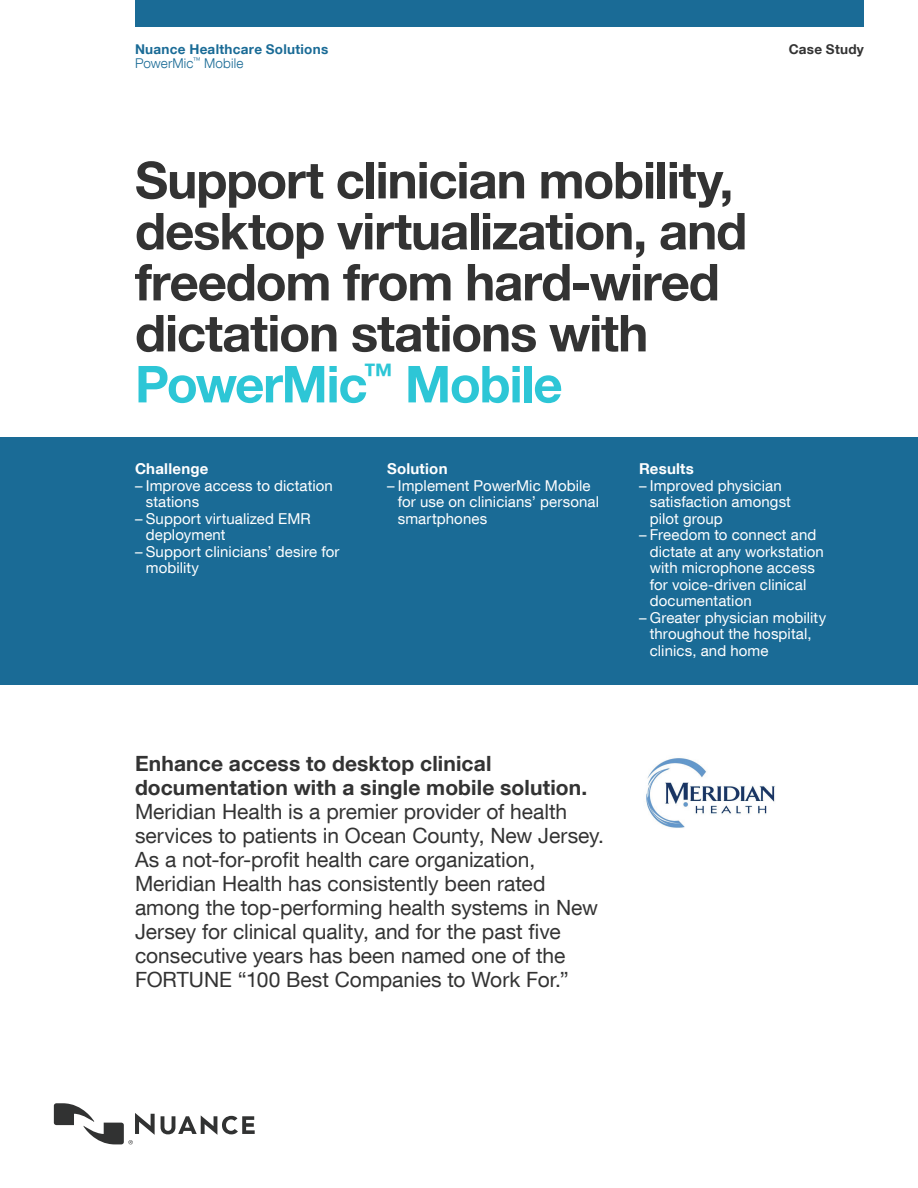
<style>
.page{position:relative;width:918px;height:1188px;background:#fff}
.page>*{position:absolute;margin:0;border:0;box-sizing:border-box;transform-origin:0 0}
.Headline_34_34{font:700 51px/51px "Helvetica Neue LT Com";letter-spacing:-.025em;color:#333}
.Intro_Text_LAST_Lg_s{font:21px/24px "Helvetica Neue LT Com";color:#333}
.Intro_Headline_14_16{font:700 21px/24px "Helvetica Neue LT Com";letter-spacing:.005em;color:#333}
.t1{font:15px/16.5px "Helvetica Neue LT Com";letter-spacing:.005em;color:#fff}
.Front_Box__Head_10_1{font:700 15px "Helvetica Neue LT Com";letter-spacing:.015em;color:#fff}
.Business_Unit_Name_9{font:700 13.5px "Helvetica Neue LT Com";letter-spacing:.02em;color:#1a6b96}
.Product_Offering_Nam{font:300 13.5px "Helvetica Neue LT Com";letter-spacing:.01em;color:#1a6b96}
.Document_Name_9_9{font:700 13.5px "Helvetica Neue LT Com";letter-spacing:.02em;color:#333}
.s1{color:#2dc6d6}
</style>
<div class="page">
<div style="left:135px;top:0;width:729px;height:27px;background:#1a6b96"></div>
<svg style="left:161px;top:1115px;width:94px;height:20px"></svg>
<svg style="left:54px;top:1103px;width:101px;height:41px"></svg>
<img style="left:646px;top:758px;width:129px;height:70px">
<div style="left:0;top:437px;width:918px;height:247px;background:#1a6b96"></div>
<p class="Business_Unit_Name_9" style="left:135px;top:41px;width:195px">Nuance Healthcare Solutions</p>
<p class="Document_Name_9_9" style="left:789px;top:41px;width:77px">Case Study</p>
<p class="Product_Offering_Nam" style="left:135px;top:55px;width:110px">PowerMic<sup>™</sup> Mobile</p>
<p class="Headline_34_34" style="left:135px;top:153px;width:614px">Support clinician mobility, desktop virtualization, and freedom from hard-wired dictation stations with<br><span class="s1">PowerMic</span><sup>™</sup> <span class="s1">Mobile</span></p>
<p class="Front_Box__Head_10_1" style="left:135px;top:459px;width:75px">Challenge</p>
<p class="t1" style="left:146px;top:477px;width:189px;text-indent:-11px">– Improve access to dictation stations</p>
<p class="t1" style="left:146px;top:510px;width:167px;text-indent:-11px">– Support virtualized EMR deployment</p>
<p class="t1" style="left:146px;top:543px;width:195px;text-indent:-11px">– Support clinicians’ desire for mobility</p>
<p class="Front_Box__Head_10_1" style="left:387px;top:459px;width:62px">Solution</p>
<p class="t1" style="left:398px;top:477px;width:203px;text-indent:-11px">– Implement PowerMic Mobile for use on clinicians’ personal smartphones</p>
<p class="Front_Box__Head_10_1" style="left:639px;top:459px;width:56px">Results</p>
<p class="t1" style="left:650px;top:477px;width:143px;text-indent:-11px">– Improved physician satisfaction amongst pilot group</p>
<p class="t1" style="left:650px;top:526px;width:176px;text-indent:-11px">– Freedom to connect and dictate at any workstation with microphone access for voice-driven clinical documentation</p>
<p class="t1" style="left:650px;top:609px;width:178px;text-indent:-11px">– Greater physician mobility throughout the hospital, clinics, and home</p>
<p class="Intro_Headline_14_16" style="left:135px;top:751px;width:454px">Enhance access to desktop clinical documentation with a single mobile solution.</p>
<p class="Intro_Text_LAST_Lg_s" style="left:135px;top:799px;width:471px">Meridian Health is a premier provider of health services to patients in Ocean County, New Jersey.<br>As a not-for-profit health care organization, Meridian Health has consistently been rated among the top-performing health systems in New Jersey for clinical quality, and for the past five consecutive years has been named one of the FORTUNE “100 Best Companies to Work For.”</p>
</div>
